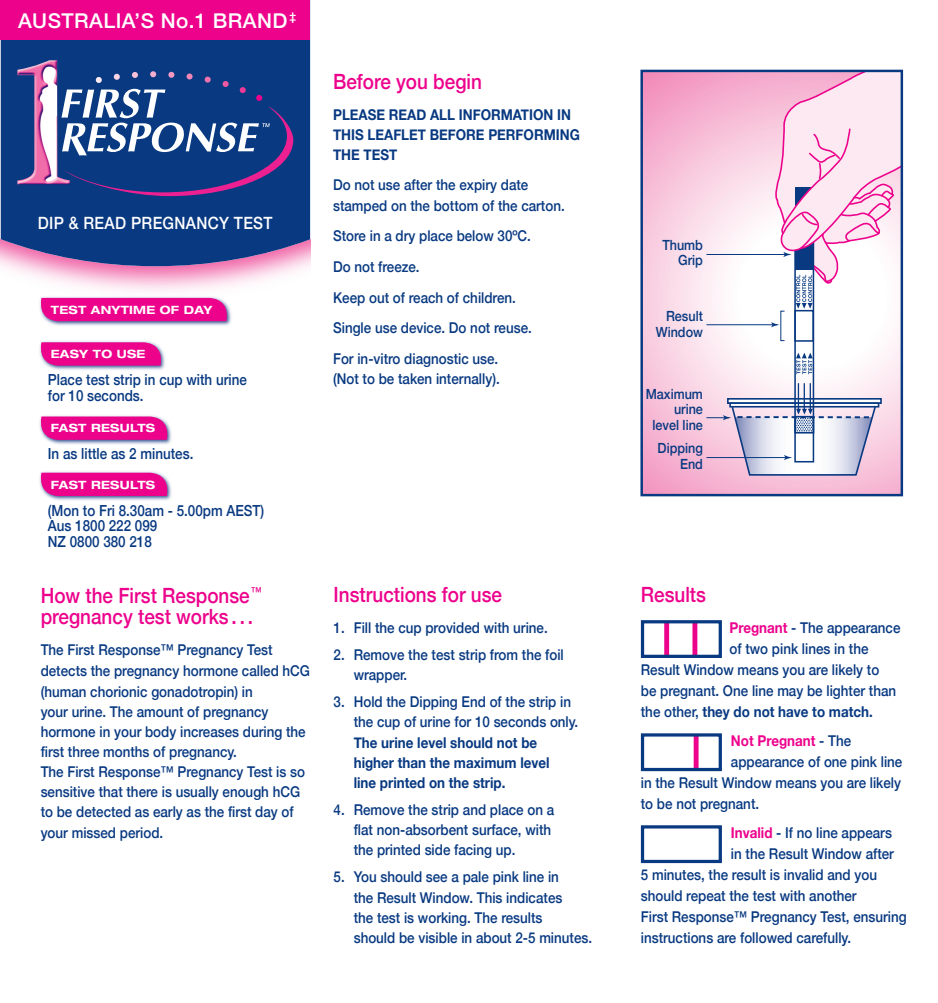
<style>
.page{position:relative;width:938px;height:1003px;background:#fff}
.page>*{position:absolute;margin:0;border:0;box-sizing:border-box;transform-origin:0 0}
.t1{font:500 21px/21px "Helvetica Neue";color:#ed028c;scale:.9 1}
.t2{font:500 20.3px "Helvetica Neue";letter-spacing:.02em;color:#fff}
.t3{font:500 16.97px "Helvetica Neue";letter-spacing:.02em;color:#fff;scale:.9 1}
.t4{font:500 15.22px/15.8px "Helvetica Neue";color:#083981;scale:.88 1}
.t5{font:500 14.88px/20.3px "Helvetica Neue";color:#083981;scale:.9 1}
.t6{font:700 14.88px/20.1px "Helvetica Neue";color:#083981;scale:.9 1}
.t7{font:700 14.88px "Helvetica Neue";color:#ed028c;scale:.9 1}
.t8{font:500 14px/15.8px "Helvetica Neue";color:#083981;text-align:right;scale:.9 1}
.t9{font:700 expanded 11.38px "Helvetica Neue";letter-spacing:.02em;color:#fff}
.s1{font-weight:700;color:#ed028c}
.s2{font-weight:500}
.s3{font-weight:500;color:#083981}
</style>
<div class="page">
<div style="left:692px;top:621px;width:5px;height:35px;background:#ed028c"></div>
<div style="left:664px;top:621px;width:5px;height:35px;background:#ed028c"></div>
<div style="left:641px;top:620px;width:81px;height:37px;border:3px solid #083981"></div>
<div style="left:693px;top:734px;width:5px;height:35px;background:#ed028c"></div>
<div style="left:641px;top:733px;width:81px;height:37px;border:3px solid #083981"></div>
<div style="left:641px;top:824px;width:81px;height:38px;border:3px solid #083981"></div>
<svg style="left:643px;top:73px;width:257px;height:420px"></svg>
<svg style="left:727px;top:398px;width:154px;height:6px"></svg>
<svg style="left:729px;top:402px;width:150px;height:5px"></svg>
<div style="left:794px;top:211px;width:20px;height:251px;border:2px solid #083981"></div>
<div style="left:794px;top:310px;width:20px;height:31px;border:2px solid #083981"></div>
<svg style="left:796px;top:352px;width:16px;height:22px"></svg>
<hr style="left:797px;top:383px;width:2px;height:29px;background:#083981">
<hr style="left:809px;top:383px;width:2px;height:29px;background:#083981">
<hr style="left:803px;top:383px;width:2px;height:29px;background:#083981">
<div style="left:640px;top:70px;width:263px;height:426px;border:2px solid #083981"></div>
<svg style="left:706px;top:405px;width:171px;height:71px"></svg>
<hr style="left:706px;top:324px;width:71px;height:1px;background:#083981">
<svg style="left:771px;top:322px;width:8px;height:5px"></svg>
<hr style="left:706px;top:254px;width:83px;height:1px;background:#083981">
<svg style="left:774px;top:71px;width:127px;height:237px"></svg>
<div style="left:1px;top:40px;width:309px;height:133px;background:#083981"></div>
<img style="left:17px;top:60px;width:53px;height:113px">
<svg style="left:61px;top:71px;width:232px;height:102px;background:#355895"></svg>
<div style="left:1px;top:0;width:309px;height:40px;background:#ed028c"></div>
<img style="left:0;top:173px;width:311px;height:100px">
<img style="left:0;top:218px;width:289px;height:124px">
<svg style="left:39px;top:342px;width:125px;height:13px;background:#eb1895"></svg>
<img style="left:40px;top:355px;width:125px;height:15px">
<img style="left:39px;top:415px;width:133px;height:86px">
<svg style="left:39px;top:472px;width:131px;height:24px;background:#ea1895"></svg>
<h2 class="t2" style="left:18px;top:5px;width:280px">AUSTRALIA’S No.1 BRAND<sup>‡</sup></h2>
<p class="t3" style="left:38px;top:212px;width:262px">DIP &amp; READ PREGNANCY TEST</p>
<p class="t9" style="left:51px;top:302px;width:163px">TEST ANYTIME OF DAY</p>
<p class="t9" style="left:51px;top:347px;width:96px">EASY TO USE</p>
<p class="t4" style="left:48px;top:371px;width:227px">Place test strip in cup with urine for 10 seconds.</p>
<p class="t9" style="left:51px;top:421px;width:106px">FAST RESULTS</p>
<p class="t4" style="left:48px;top:445px;width:167px">In as little as 2 minutes.</p>
<p class="t9" style="left:51px;top:477px;width:106px">FAST RESULTS</p>
<p class="t4" style="left:48px;top:501px;width:247px">(Mon to Fri 8.30am - 5.00pm AEST)<br>Aus 1800 222 099<br>NZ 0800 380 218</p>
<h1 class="t1" style="left:41px;top:583px;width:247px">How the First Response<sup>™ </sup>pregnancy test works . . .</h1>
<p class="t5" style="left:41px;top:639px;width:301px">The First Response™ Pregnancy Test detects the pregnancy hormone called hCG (human chorionic gonadotropin) in<br>your urine. The amount of pregnancy hormone in your body increases during the first three months of pregnancy.<br>The First Response™ Pregnancy Test is so sensitive that there is usually enough hCG to be detected as early as the first day of your missed period.</p>
<h1 class="t1" style="left:333px;top:70px;width:167px">Before you begin</h1>
<p class="t6" style="left:333px;top:104px;width:276px">PLEASE READ ALL INFORMATION IN<br>THIS LEAFLET BEFORE PERFORMING<br>THE TEST</p>
<p class="t5" style="left:333px;top:174px;width:259px">Do not use after the expiry date stamped on the bottom of the carton.</p>
<p class="t5" style="left:333px;top:220px;width:222px;line-height:30.6px">Store in a dry place below 30ºC.<br>Do not freeze.<br>Keep out of reach of children.<br>Single use device. Do not reuse.<br>For in-vitro diagnostic use.</p>
<p class="t5" style="left:333px;top:368px;width:187px">(Not to be taken internally).</p>
<h1 class="t1" style="left:333px;top:583px;width:189px">Instructions for use</h1>
<p class="t5" style="left:333px;top:616px;width:239px">1. Fill the cup provided with urine.</p>
<p class="t5" style="left:354px;top:643px;width:235px;text-indent:-20px">2. Remove the test strip from the foil wrapper.</p>
<p class="t5" style="left:354px;top:691px;width:251px;text-indent:-20px">3. Hold the Dipping End of the strip in the cup of urine for 10 seconds only.</p>
<p class="t6" style="left:354px;top:732px;width:219px">The urine level should not be higher than the maximum level line printed on the strip.</p>
<p class="t5" style="left:354px;top:798px;width:224px;text-indent:-20px">4. Remove the strip and place on a flat non-absorbent surface, with the printed side facing up.</p>
<p class="t5" style="left:354px;top:866px;width:266px;text-indent:-20px">5. You should see a pale pink line in<br>the Result Window. This indicates<br>the test is working. The results<br>should be visible in about 2-5 minutes.</p>
<p class="t8" style="left:662px;top:236px;width:47px">Thumb<br>Grip</p>
<p class="t8" style="left:655px;top:307px;width:54px">Result<br>Window</p>
<p class="t8" style="left:645px;top:385px;width:65px">Maximum urine level line</p>
<p class="t8" style="left:657px;top:439px;width:52px">Dipping<br>End</p>
<h1 class="t1" style="left:641px;top:582px;width:74px">Results</h1>
<p class="t5" style="left:729px;top:616px;width:191px"><span class="s1">Pregnant</span> - The appearance</p>
<p class="t5" style="left:729px;top:637px;width:156px">of two pink lines in the</p>
<p class="t5" style="left:641px;top:658px;width:266px">Result Window means you are likely to</p>
<p class="t5" style="left:641px;top:679px;width:285px">be pregnant. One line may be lighter than</p>
<p class="t6" style="left:641px;top:702px;width:259px"><span class="s2">the other,</span> they do not have to match.</p>
<p class="t7" style="left:731px;top:728px;width:135px">Not Pregnant <span class="s3">- The</span></p>
<p class="t5" style="left:731px;top:750px;width:192px">appearance of one pink line</p>
<p class="t5" style="left:641px;top:771px;width:291px">in the Result Window means you are likely</p>
<p class="t5" style="left:641px;top:792px;width:133px">to be not pregnant.</p>
<p class="t5" style="left:731px;top:821px;width:180px"><span class="s1">Invalid</span> - If no line appears</p>
<p class="t5" style="left:731px;top:842px;width:183px">in the Result Window after</p>
<p class="t5" style="left:641px;top:863px;width:264px">5 minutes, the result is invalid and you</p>
<p class="t5" style="left:641px;top:884px;width:241px">should repeat the test with another</p>
<p class="t5" style="left:641px;top:905px;width:297px">First Response™ Pregnancy Test, ensuring</p>
<p class="t5" style="left:641px;top:926px;width:235px">instructions are followed carefully.</p>
</div>
